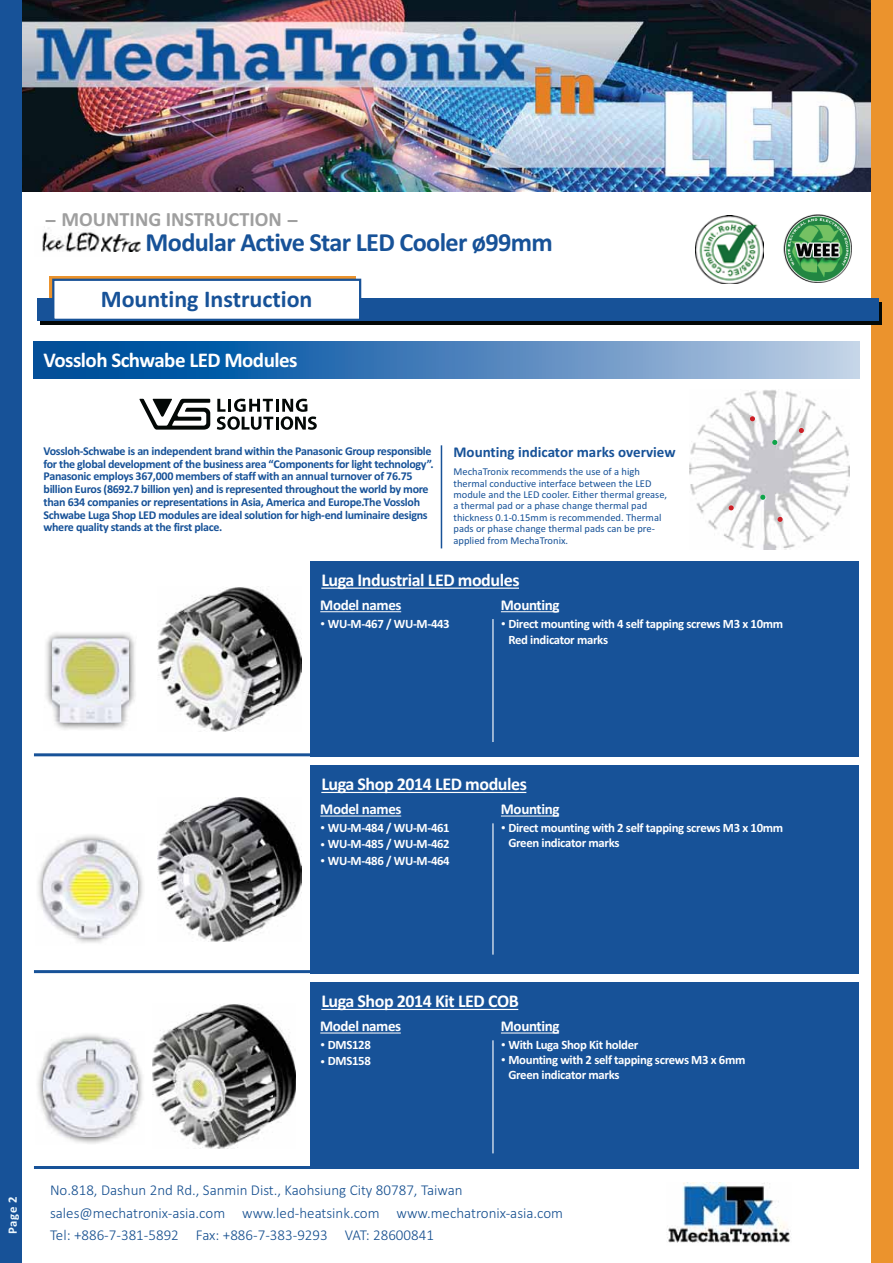
<style>
.page{position:relative;width:893px;height:1263px;background:#fff}
.page>*{position:absolute;margin:0;border:0;box-sizing:border-box;transform-origin:0 0}
.t1{font:700 26.25px "Calibri";letter-spacing:-.025em;color:#175298}
.t2{font:700 24px "Calibri";color:#175298}
.t3{font:700 21px "Calibri";letter-spacing:-.025em;color:#fff}
.t4{font:700 20.25px "Calibri";color:#9f9f9f;scale:2 1}
.t5{font:700 18px "Calibri";letter-spacing:-.025em;color:#fff}
.t6{font:300 15px/22.5px "Calibri";color:#144e8f}
.t7{font:700 15px "Calibri";letter-spacing:-.025em;color:#fff}
.t8{font:700 15px "Calibri";color:#175298}
.t9{font:700 12.75px/15px "Calibri";letter-spacing:-.025em;color:#fff}
.t10{font:700 12.75px "Calibri";color:#eff9fe}
.t11{font:700 12px/12.8px "Calibri";letter-spacing:-.025em;color:#175298}
.t12{font:10.5px/11.4px "Calibri";color:#175298}
.s1{font-weight:400;font-size:10.5px}
</style>
<div class="page">
<img style="left:21px;top:0;width:851px;height:191px">
<div style="left:872px;top:0;width:21px;height:1263px;background:#eb932d"></div>
<div style="left:0;top:0;width:21px;height:1263px;background:#175298"></div>
<img style="left:667px;top:1183px;width:124px;height:60px">
<img style="left:695px;top:216px;width:69px;height:68px">
<img style="left:783px;top:214px;width:69px;height:69px">
<img style="left:42px;top:228px;width:60px;height:24px">
<img style="left:102px;top:234px;width:38px;height:17px">
<div style="left:311px;top:561px;width:548px;height:196px;background:#175298"></div>
<hr style="left:492px;top:619px;width:1px;height:123px;background:#fff">
<svg style="left:34px;top:342px;width:825px;height:37px;background:#4c84bc"></svg>
<hr style="left:441px;top:445px;width:1px;height:103px;background:#175298">
<hr style="left:34px;top:753px;width:382px;height:3px;background:#175298">
<hr style="left:320px;top:611px;width:81px;height:1px;background:#fff">
<hr style="left:321px;top:588px;width:198px;height:1px;background:#fff">
<hr style="left:501px;top:611px;width:58px;height:1px;background:#fff">
<svg style="left:139px;top:399px;width:71px;height:31px"></svg>
<svg style="left:217px;top:399px;width:100px;height:31px"></svg>
<img style="left:689px;top:390px;width:160px;height:159px">
<svg style="left:760px;top:495px;width:5px;height:5px"></svg>
<svg style="left:772px;top:440px;width:5px;height:5px"></svg>
<svg style="left:750px;top:416px;width:5px;height:5px"></svg>
<svg style="left:799px;top:428px;width:5px;height:5px"></svg>
<svg style="left:777px;top:517px;width:6px;height:5px"></svg>
<svg style="left:729px;top:505px;width:5px;height:5px"></svg>
<img style="left:46px;top:633px;width:90px;height:97px">
<img style="left:52px;top:639px;width:77px;height:84px">
<div style="left:311px;top:766px;width:548px;height:208px;background:#175298"></div>
<hr style="left:492px;top:823px;width:1px;height:132px;background:#fff">
<hr style="left:34px;top:970px;width:382px;height:3px;background:#175298">
<hr style="left:320px;top:816px;width:81px;height:1px;background:#fff">
<hr style="left:321px;top:792px;width:205px;height:1px;background:#fff">
<hr style="left:501px;top:816px;width:58px;height:1px;background:#fff">
<img style="left:38px;top:835px;width:105px;height:108px">
<img style="left:44px;top:841px;width:93px;height:96px">
<img style="left:158px;top:797px;width:143px;height:145px">
<img style="left:158px;top:587px;width:143px;height:144px">
<svg style="left:49px;top:276px;width:307px;height:22px"></svg>
<svg style="left:40px;top:302px;width:842px;height:22px;background:#06141e"></svg>
<div style="left:37px;top:298px;width:842px;height:22px;background:#175298"></div>
<div style="left:53px;top:280px;width:307px;height:40px;background:#fff"></div>
<div style="left:52px;top:279px;width:309px;height:42px;border:2px solid #175298"></div>
<div style="left:311px;top:982px;width:548px;height:187px;background:#175298"></div>
<hr style="left:492px;top:1040px;width:1px;height:113px;background:#fff">
<hr style="left:34px;top:1166px;width:382px;height:3px;background:#175298">
<hr style="left:320px;top:1033px;width:81px;height:1px;background:#fff">
<hr style="left:321px;top:1009px;width:197px;height:1px;background:#fff">
<hr style="left:501px;top:1033px;width:58px;height:1px;background:#fff">
<img style="left:37px;top:1034px;width:106px;height:110px">
<img style="left:44px;top:1040px;width:93px;height:97px">
<img style="left:152px;top:1004px;width:144px;height:144px">
<h3 class="t4" style="left:45px;top:212px;width:129px">- MOUNTING INSTRUCTION -</h3>
<h1 class="t1" style="left:146px;top:233px;width:409px">Modular Active Star LED Cooler ø99mm</h1>
<h2 class="t2" style="left:101px;top:291px;width:213px">Mounting Instruction</h2>
<h3 class="t3" style="left:44px;top:353px;width:255px">Vossloh Schwabe LED Modules</h3>
<p class="t11" style="left:44px;top:445px;width:392px">Vossloh-Schwabe is an independent brand within the Panasonic Group responsible for the global development of the business area “Components for light technology”.<br>Panasonic employs 367,000 members of staff with an annual turnover of 76.75 billion Euros (8692.7 billion yen) and is represented throughout the world by more than 634 companies or representations in Asia, America and Europe.The Vossloh Schwabe Luga Shop LED modules are ideal solution for high-end luminaire designs where quality stands at the first place.</p>
<p class="t8" style="left:453px;top:447px;width:224px">Mounting indicator marks overview</p>
<p class="t12" style="left:453px;top:467px;width:215px">MechaTronix recommends the use of a high thermal conductive interface between the LED module and the LED cooler. Either thermal grease, a thermal pad or a phase change thermal pad thickness 0.1-0.15mm is recommended. Thermal pads or phase change thermal pads can be pre&shy;applied from MechaTronix.</p>
<h3 class="t5" style="left:321px;top:574px;width:200px">Luga Industrial LED modules</h3>
<p class="t7" style="left:501px;top:600px;width:60px">Mounting</p>
<p class="t9" style="left:508px;top:616px;width:276px;line-height:16.5px;text-indent:-8px"><span class="s1">-</span> Direct mounting with 4 self tapping screws M3 x 10mm<br>Red indicator marks</p>
<p class="t7" style="left:320px;top:600px;width:83px">Model names</p>
<p class="t9" style="left:320px;top:617px;width:131px"><span class="s1">-</span> WU-M-467 / WU-M-443</p>
<h3 class="t5" style="left:321px;top:778px;width:207px">Luga Shop 2014 LED modules</h3>
<p class="t7" style="left:501px;top:804px;width:60px">Mounting</p>
<p class="t9" style="left:508px;top:821px;width:276px;text-indent:-8px"><span class="s1">-</span> Direct mounting with 2 self tapping screws M3 x 10mm<br>Green indicator marks</p>
<p class="t7" style="left:320px;top:804px;width:83px">Model names</p>
<p class="t9" style="left:320px;top:821px;width:131px"><span class="s1">-</span> WU-M-484 / WU-M-461</p>
<p class="t9" style="left:320px;top:838px;width:131px"><span class="s1">-</span> WU-M-485 / WU-M-462</p>
<p class="t9" style="left:320px;top:854px;width:131px"><span class="s1">-</span> WU-M-486 / WU-M-464</p>
<h3 class="t5" style="left:321px;top:995px;width:199px">Luga Shop 2014 Kit LED COB</h3>
<p class="t7" style="left:501px;top:1021px;width:60px">Mounting</p>
<p class="t9" style="left:501px;top:1038px;width:139px"><span class="s1">-</span> With Luga Shop Kit holder</p>
<p class="t9" style="left:508px;top:1053px;width:239px;text-indent:-8px"><span class="s1">-</span> Mounting with 2 self tapping screws M3 x 6mm<br>Green indicator marks</p>
<p class="t7" style="left:320px;top:1021px;width:82px">Model names</p>
<p class="t9" style="left:320px;top:1038px;width:52px"><span class="s1">-</span> DMS128</p>
<p class="t9" style="left:320px;top:1055px;width:52px"><span class="s1">-</span> DMS158</p>
<p class="t10" style="left:8px;top:1234px;width:39px;rotate:-90deg">Page 2</p>
<p class="t6" style="left:50px;top:1180px;width:514px">No.818, Dashun 2nd Rd., Sanmin Dist., Kaohsiung City 80787, Taiwan sales@mechatronix-asia.com www.led-heatsink.com www.mechatronix-asia.com<br>Tel: +886-7-381-5892 Fax: +886-7-383-9293 VAT: 28600841</p>
</div>
